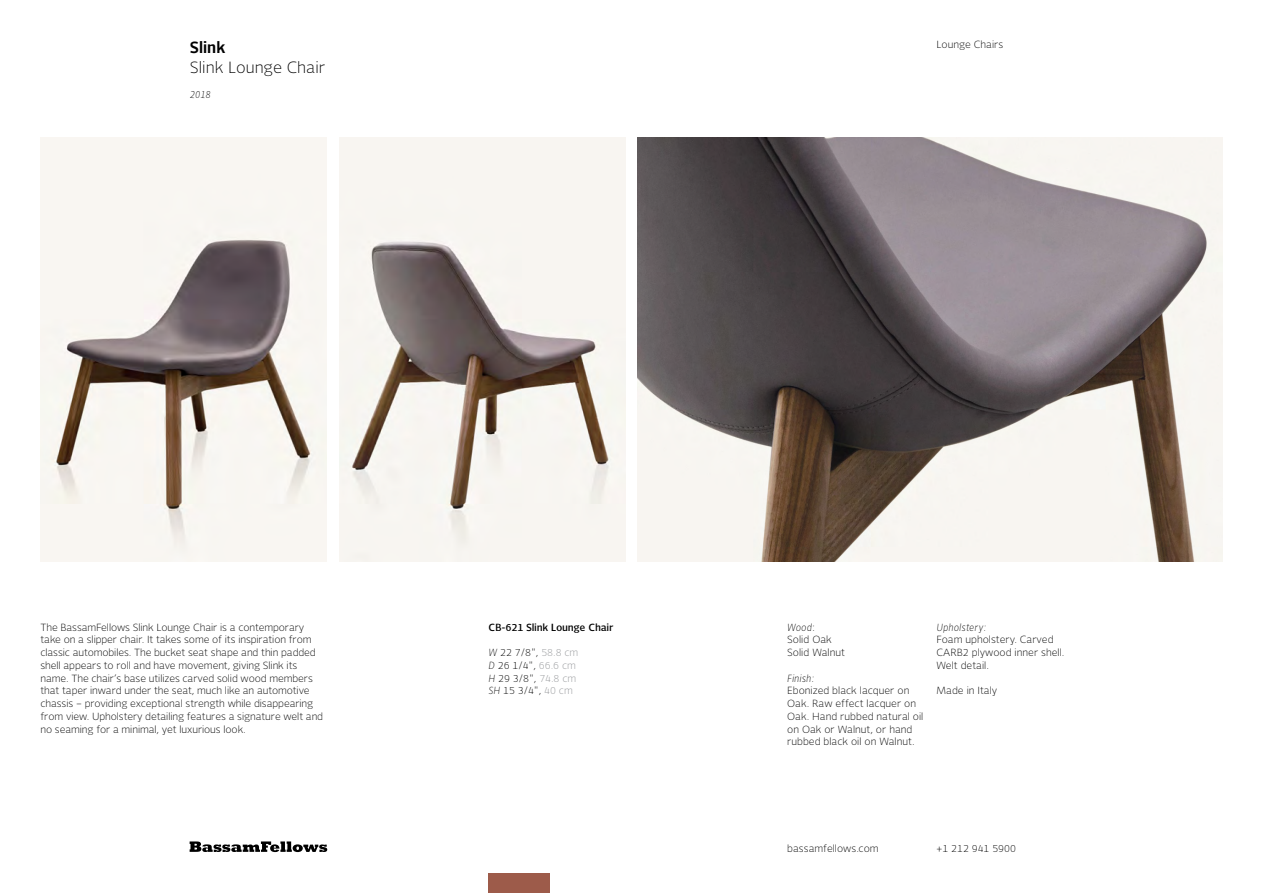
<style>
.page{position:relative;width:1263px;height:893px;background:#fff}
.page>*{position:absolute;margin:0;border:0;box-sizing:border-box;transform-origin:0 0}
.t1{font:300 16.5px "New Libris";color:#000}
.t2{font:700 16.5px "New Libris";color:#000}
.t3{font:300 10.5px/12.8px "New Libris";letter-spacing:-.01em;color:#000}
.t4{font:600 10.5px "New Libris";color:#000}
.t5{font:italic 300 10.5px "New Libris";color:#000}
.s1{font-style:italic}
.s2{color:#939598}
</style>
<div class="page">
<svg style="left:190px;top:841px;width:137px;height:11px"></svg>
<img style="left:40px;top:137px;width:286px;height:424px">
<img style="left:339px;top:137px;width:286px;height:424px">
<img style="left:638px;top:137px;width:584px;height:424px">
<div style="left:489px;top:873px;width:61px;height:20px;background:#9d5b4a"></div>
<h1 class="t2" style="left:190px;top:38px;width:37px">Slink</h1>
<h1 class="t1" style="left:190px;top:58px;width:137px">Slink Lounge Chair</h1>
<p class="t5" style="left:190px;top:89px;width:22px">2018</p>
<p class="t3" style="left:936px;top:38px;width:68px">Lounge Chairs</p>
<p class="t3" style="left:40px;top:620px;width:284px">The BassamFellows Slink Lounge Chair is a contemporary take on a slipper chair. It takes some of its inspiration from classic automobiles. The bucket seat shape and thin padded shell appears to roll and have movement, giving Slink its name. The chair’s base utilizes carved solid wood members that taper inward under the seat, much like an automotive chassis – providing exceptional strength while disappearing from view. Upholstery detailing features a signature welt and no seaming for a minimal, yet luxurious look.</p>
<p class="t4" style="left:488px;top:621px;width:126px">CB-621 Slink Lounge Chair</p>
<p class="t3" style="left:488px;top:646px;width:91px"><span class="s1">W</span> 22 7/8", <span class="s2">58.8 cm<br></span><span class="s1">D</span> 26 1/4", <span class="s2">66.6 cm<br></span><span class="s1">H</span> 29 3/8", <span class="s2">74.8 cm<br></span><span class="s1">SH</span> 15 3/4", <span class="s2">40 cm</span></p>
<p class="t3" style="left:787px;top:620px;width:59px"><span class="s1">Wood</span>:<br>Solid Oak<br>Solid Walnut</p>
<p class="t5" style="left:787px;top:672px;width:29px">Finish:</p>
<p class="t3" style="left:787px;top:684px;width:138px">Ebonized black lacquer on<br>Oak. Raw effect lacquer on<br>Oak. Hand rubbed natural oil on Oak or Walnut, or hand rubbed black oil on Walnut.</p>
<p class="t5" style="left:936px;top:621px;width:51px">Upholstery:</p>
<p class="t3" style="left:936px;top:633px;width:129px">Foam upholstery. Carved<br>CARB2 plywood inner shell.<br>Welt detail.</p>
<p class="t3" style="left:936px;top:684px;width:62px">Made in Italy</p>
<p class="t3" style="left:787px;top:842px;width:93px">bassamfellows.com</p>
<p class="t3" style="left:936px;top:842px;width:81px">+1 212 941 5900</p>
</div>
